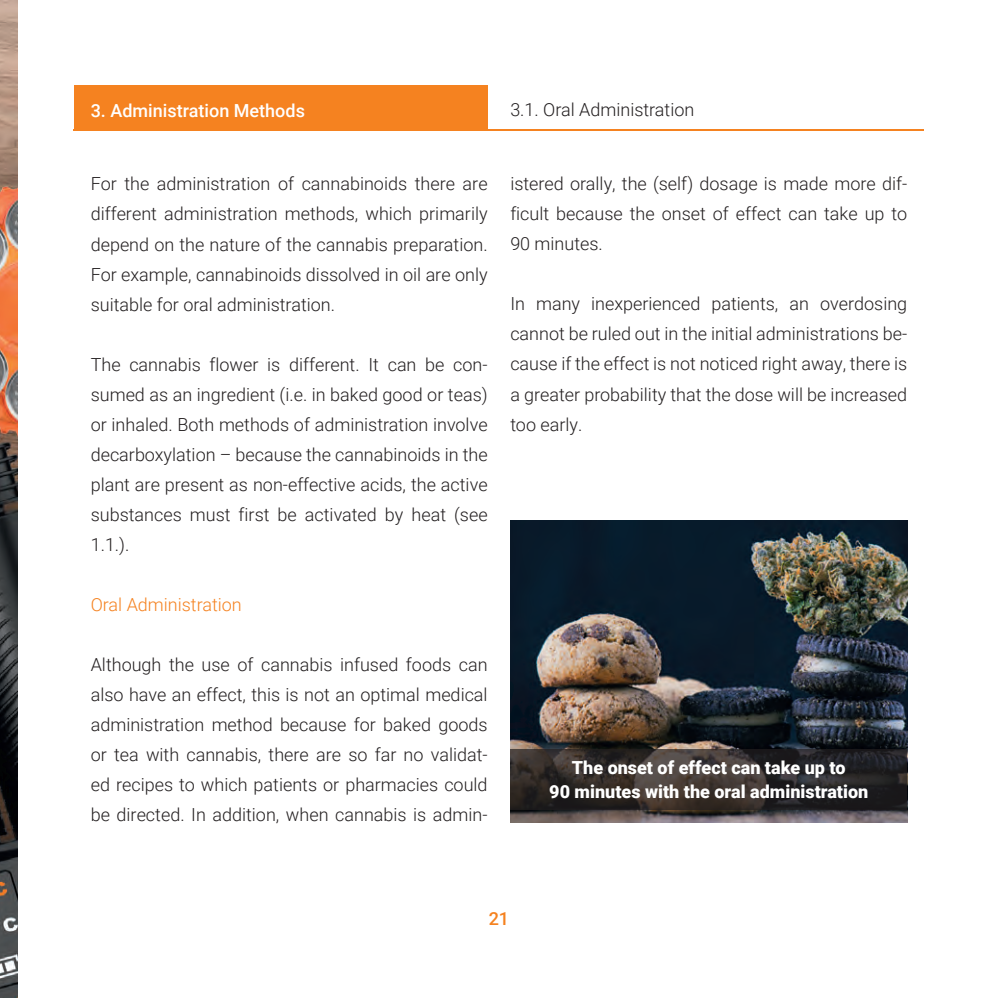
<style>
.page{position:relative;width:998px;height:998px;background:#fff}
.page>*{position:absolute;margin:0;border:0;box-sizing:border-box;transform-origin:0 0}
.t1{font:300 18px/30px "Roboto";color:#231f20;text-align:justify}
.t2{font:900 18px/24px "Roboto";color:#fff;text-align:center}
.t3{font:500 18px "Roboto";color:#fff}
.t4{font:300 18px "Roboto";color:#f58220}
.t5{font:500 18px "Roboto";color:#f58220}
</style>
<div class="page">
<img style="left:0;top:1px;width:18px;height:997px">
<div style="left:74px;top:85px;width:414px;height:45px;background:#f58220"></div>
<hr style="left:74px;top:129px;width:850px;height:1px;background:#f58220">
<img style="left:510px;top:520px;width:397px;height:302px">
<svg style="left:510px;top:750px;width:397px;height:60px;background:#312b2a"></svg>
<p class="t3" style="left:91px;top:98px;width:216px">3. Administration Methods</p>
<p class="t1" style="left:510px;top:94px;width:186px">3.1. Oral Administration</p>
<p class="t1" style="left:91px;top:168px;width:398px">For the administration of cannabinoids there are different administration methods, which primarily depend on the nature of the cannabis preparation.<br>For example, cannabinoids dissolved in oil are only suitable for oral administration.</p>
<p class="t1" style="left:91px;top:348px;width:398px">The cannabis flower is different. It can be con&shy;sumed as an ingredient (i.e. in baked good or teas) or inhaled. Both methods of administration involve decarboxylation – because the cannabinoids in the plant are present as non-effective acids, the active substances must first be activated by heat (see 1.1.).</p>
<p class="t4" style="left:91px;top:591px;width:153px">Oral Administration</p>
<p class="t1" style="left:91px;top:648px;width:398px">Although the use of cannabis infused foods can also have an effect, this is not an optimal medical administration method because for baked goods or tea with cannabis, there are so far no validat&shy;ed recipes to which patients or pharmacies could be directed. In addition, when cannabis is admin-</p>
<p class="t1" style="left:510px;top:168px;width:398px">istered orally, the (self) dosage is made more dif&shy;ficult because the onset of effect can take up to 90 minutes.</p>
<p class="t1" style="left:510px;top:288px;width:398px">In many inexperienced patients, an overdosing cannot be ruled out in the initial administrations be&shy;cause if the effect is not noticed right away, there is a greater probability that the dose will be increased too early.</p>
<p class="t2" style="left:549px;top:755px;width:321px">The onset of effect can take up to<br>90 minutes with the oral administration</p>
<p class="t5" style="left:489px;top:906px;width:22px">21</p>
</div>
